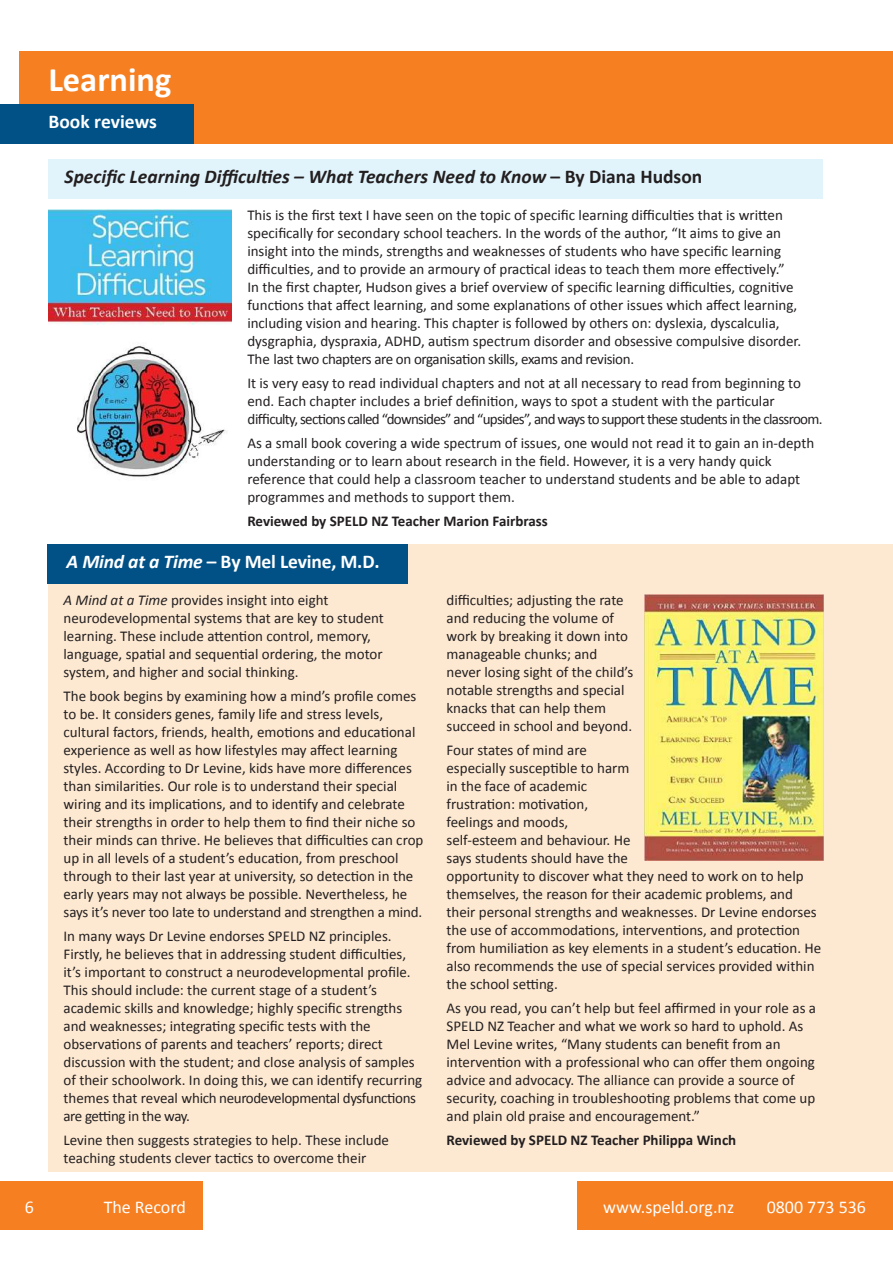
<style>
.page{position:relative;width:893px;height:1263px;background:#fff}
.page>*{position:absolute;margin:0;border:0;box-sizing:border-box;transform-origin:0 0}
.t1{font:700 34.5px "Calibri";color:#fff}
.t2{font:italic 700 19.5px "Calibri";color:#231f20}
.t3{font:700 19.5px "Calibri";color:#fff}
.t4{font:18px "Calibri";color:#fff}
.t5{font:15px/18px "Calibri";color:#231f20}
.t6{font:700 15px "Calibri";color:#231f20}
.s1{font-style:normal}
.s2{font-style:italic}
</style>
<div class="page">
<div style="left:48px;top:544px;width:845px;height:628px;background:#fde9d2"></div>
<div style="left:578px;top:1181px;width:315px;height:48px;background:#f57f21"></div>
<div style="left:0;top:1181px;width:202px;height:48px;background:#f57f21"></div>
<div style="left:19px;top:51px;width:874px;height:93px;background:#f57f21"></div>
<div style="left:0;top:104px;width:194px;height:40px;background:#015187"></div>
<div style="left:48px;top:159px;width:775px;height:40px;background:#e1f4fc"></div>
<div style="left:48px;top:544px;width:360px;height:39px;background:#015187"></div>
<img style="left:644px;top:595px;width:179px;height:265px">
<img style="left:48px;top:210px;width:184px;height:267px">
<h1 class="t1" style="left:48px;top:58px;width:125px">Learning</h1>
<h2 class="t3" style="left:49px;top:109px;width:110px">Book reviews</h2>
<h2 class="t2" style="left:65px;top:164px;width:639px">Specific Learning Difficulties – What Teachers Need to Know <span class="s1">– By Diana Hudson</span></h2>
<p class="t5" style="left:247px;top:206px;width:555px">This is the first text I have seen on the topic of specific learning difficulties that is written specifically for secondary school teachers. In the words of the author, “It aims to give an insight into the minds, strengths and weaknesses of students who have specific learning difficulties, and to provide an armoury of practical ideas to teach them more effectively.”<br>In the first chapter, Hudson gives a brief overview of specific learning difficulties, cognitive functions that affect learning, and some explanations of other issues which affect learning, including vision and hearing. This chapter is followed by others on: dyslexia, dyscalculia, dysgraphia, dyspraxia, ADHD, autism spectrum disorder and obsessive compulsive disorder.<br>The last two chapters are on organisation skills, exams and revision.</p>
<p class="t5" style="left:247px;top:374px;width:577px">It is very easy to read individual chapters and not at all necessary to read from beginning to end. Each chapter includes a brief definition, ways to spot a student with the particular difficulty, sections called “downsides” and “upsides”, and ways to support these students in the classroom.</p>
<p class="t5" style="left:247px;top:434px;width:568px">As a small book covering a wide spectrum of issues, one would not read it to gain an in-depth understanding or to learn about research in the field. However, it is a very handy quick reference that could help a classroom teacher to understand students and be able to adapt programmes and methods to support them.</p>
<p class="t6" style="left:247px;top:512px;width:302px">Reviewed by SPELD NZ Teacher Marion Fairbrass</p>
<h2 class="t3" style="left:67px;top:549px;width:315px"><span class="s2">A Mind at a Time</span> – By Mel Levine, M.D.</h2>
<p class="t5" style="left:63px;top:591px;width:322px"><span class="s2">A Mind at a Time</span> provides insight into eight neurodevelopmental systems that are key to student learning. These include attention control, memory, language, spatial and sequential ordering, the motor system, and higher and social thinking.</p>
<p class="t5" style="left:63px;top:687px;width:361px">The book begins by examining how a mind’s profile comes to be. It considers genes, family life and stress levels, cultural factors, friends, health, emotions and educational experience as well as how lifestyles may affect learning styles. According to Dr Levine, kids have more differences than similarities. Our role is to understand their special wiring and its implications, and to identify and celebrate their strengths in order to help them to find their niche so their minds can thrive. He believes that difficulties can crop up in all levels of a student’s education, from preschool through to their last year at university, so detection in the early years may not always be possible. Nevertheless, he says it’s never too late to understand and strengthen a mind.</p>
<p class="t5" style="left:63px;top:927px;width:360px">In many ways Dr Levine endorses SPELD NZ principles.<br>Firstly, he believes that in addressing student difficulties, it’s important to construct a neurodevelopmental profile.<br>This should include: the current stage of a student’s academic skills and knowledge; highly specific strengths and weaknesses; integrating specific tests with the observations of parents and teachers’ reports; direct discussion with the student; and close analysis of samples of their schoolwork. In doing this, we can identify recurring themes that reveal which neurodevelopmental dysfunctions are getting in the way.</p>
<p class="t5" style="left:63px;top:1131px;width:327px">Levine then suggests strategies to help. These include teaching students clever tactics to overcome their</p>
<p class="t5" style="left:446px;top:591px;width:188px">difficulties; adjusting the rate and reducing the volume of work by breaking it down into manageable chunks; and never losing sight of the child’s notable strengths and special knacks that can help them succeed in school and beyond.</p>
<p class="t5" style="left:446px;top:741px;width:376px">Four states of mind are<br>especially susceptible to harm<br>in the face of academic<br>frustration: motivation,<br>feelings and moods,<br>self-esteem and behaviour. He<br>says students should have the<br>opportunity to discover what they need to work on to help themselves, the reason for their academic problems, and their personal strengths and weaknesses. Dr Levine endorses the use of accommodations, interventions, and protection from humiliation as key elements in a student’s education. He also recommends the use of special services provided within the school setting.</p>
<p class="t5" style="left:446px;top:999px;width:371px">As you read, you can’t help but feel affirmed in your role as a SPELD NZ Teacher and what we work so hard to uphold. As Mel Levine writes, “Many students can benefit from an intervention with a professional who can offer them ongoing advice and advocacy. The alliance can provide a source of security, coaching in troubleshooting problems that come up and plain old praise and encouragement.”</p>
<p class="t6" style="left:446px;top:1130px;width:291px">Reviewed by SPELD NZ Teacher Philippa Winch</p>
<p class="t4" style="left:25px;top:1195px;width:11px">6</p>
<p class="t4" style="left:104px;top:1195px;width:84px">The Record</p>
<p class="t4" style="left:603px;top:1195px;width:132px">www.speld.org.nz</p>
<p class="t4" style="left:767px;top:1195px;width:101px">0800 773 536</p>
</div>
